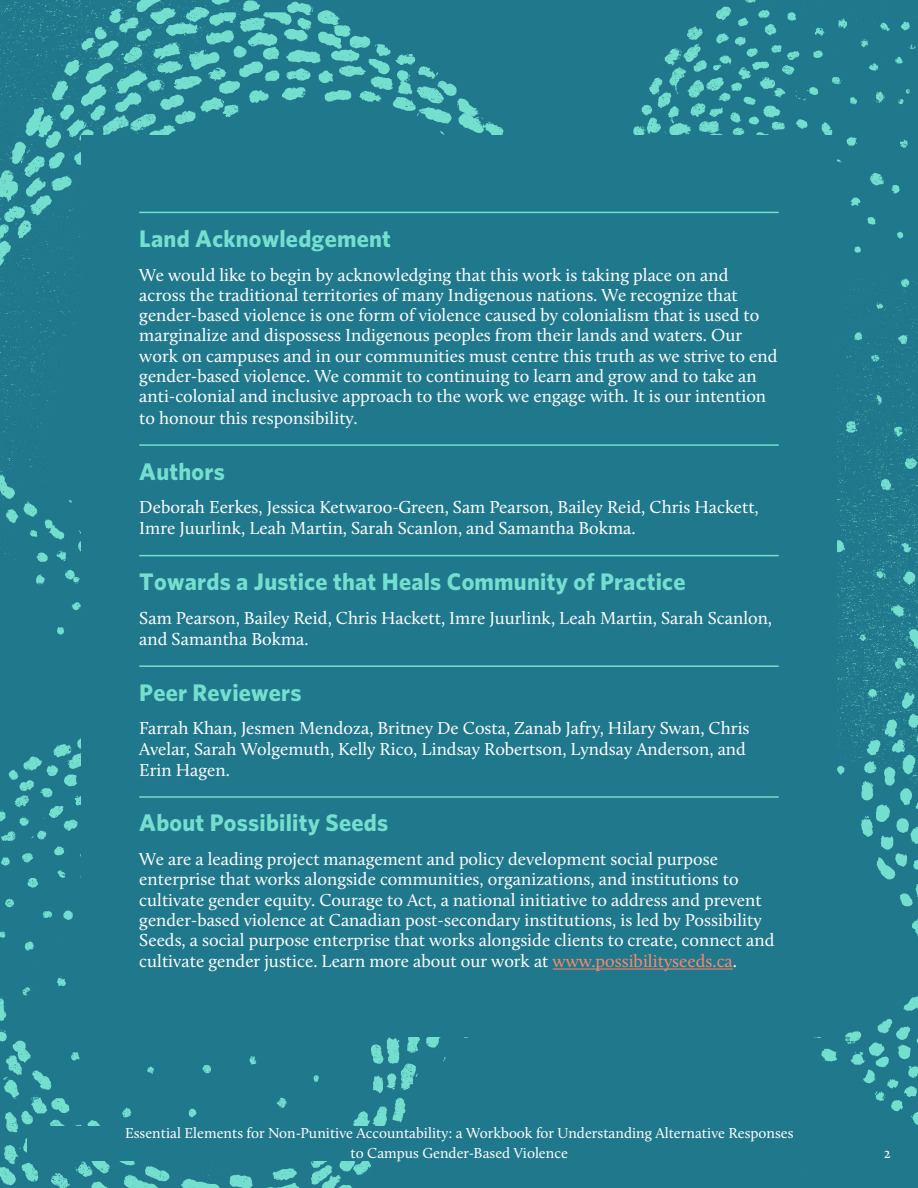
<style>
.page{position:relative;width:918px;height:1188px;background:#fff}
.page>*{position:absolute;margin:0;border:0;box-sizing:border-box;transform-origin:0 0}
.header_3{font:700 24px "Whitney HTF";letter-spacing:.01em;color:#75dfcf}
.body{font:18px/20.4px "Calluna";color:#fff}
.t1{font:15px/20.2px "Calluna";color:#fff;text-align:center}
.s1{color:#ff876a}
</style>
<div class="page">
<img style="left:0;top:0;width:918px;height:1188px">
<div style="left:28px;top:1126px;width:863px;height:35px;background:#20788c"></div>
<div style="left:81px;top:135px;width:756px;height:902px;background:#20788c"></div>
<hr style="left:139px;top:212px;width:640px;height:1px;background:#75dfcf">
<hr style="left:139px;top:444px;width:640px;height:2px;background:#75dfcf">
<hr style="left:139px;top:555px;width:640px;height:1px;background:#75dfcf">
<hr style="left:139px;top:665px;width:640px;height:2px;background:#75dfcf">
<hr style="left:139px;top:796px;width:640px;height:2px;background:#75dfcf">
<hr style="left:553px;top:969px;width:180px;height:1px;background:#ff876a">
<p class="header_3" style="left:139px;top:224px;width:253px">Land Acknowledgement</p>
<p class="body" style="left:139px;top:264px;width:640px">We would like to begin by acknowledging that this work is taking place on and across the traditional territories of many Indigenous nations. We recognize that gender-based violence is one form of violence caused by colonialism that is used to marginalize and dispossess Indigenous peoples from their lands and waters. Our work on campuses and in our communities must centre this truth as we strive to end gender-based violence. We commit to continuing to learn and grow and to take an anti-colonial and inclusive approach to the work we engage with. It is our intention to honour this responsibility.</p>
<p class="header_3" style="left:139px;top:457px;width:87px">Authors</p>
<p class="body" style="left:139px;top:497px;width:621px;line-height:21px">Deborah Eerkes, Jessica Ketwaroo-Green, Sam Pearson, Bailey Reid, Chris Hackett,<br>Imre Juurlink, Leah Martin, Sarah Scanlon, and Samantha Bokma.</p>
<p class="header_3" style="left:139px;top:567px;width:548px">Towards a Justice that Heals Community of Practice</p>
<p class="body" style="left:139px;top:607px;width:634px;line-height:21px">Sam Pearson, Bailey Reid, Chris Hackett, Imre Juurlink, Leah Martin, Sarah Scanlon, and Samantha Bokma.</p>
<p class="header_3" style="left:139px;top:678px;width:164px">Peer Reviewers</p>
<p class="body" style="left:139px;top:718px;width:612px">Farrah Khan, Jesmen Mendoza, Britney De Costa, Zanab Jafry, Hilary Swan, Chris<br>Avelar, Sarah Wolgemuth, Kelly Rico, Lindsay Robertson, Lyndsay Anderson, and<br>Erin Hagen.</p>
<p class="header_3" style="left:139px;top:809px;width:250px">About Possibility Seeds</p>
<p class="body" style="left:139px;top:849px;width:637px">We are a leading project management and policy development social purpose enterprise that works alongside communities, organizations, and institutions to cultivate gender equity. Courage to Act, a national initiative to address and prevent gender-based violence at Canadian post-secondary institutions, is led by Possibility Seeds, a social purpose enterprise that works alongside clients to create, connect and cultivate gender justice. Learn more about our work at <span class="s1">www.possibilityseeds.ca</span>.</p>
<p class="t1" style="left:125px;top:1122px;width:670px">Essential Elements for Non-Punitive Accountability: a Workbook for Understanding Alternative Responses to Campus Gender-Based Violence</p>
<p class="t1" style="left:884px;top:1143px;width:9px">2</p>
</div>
